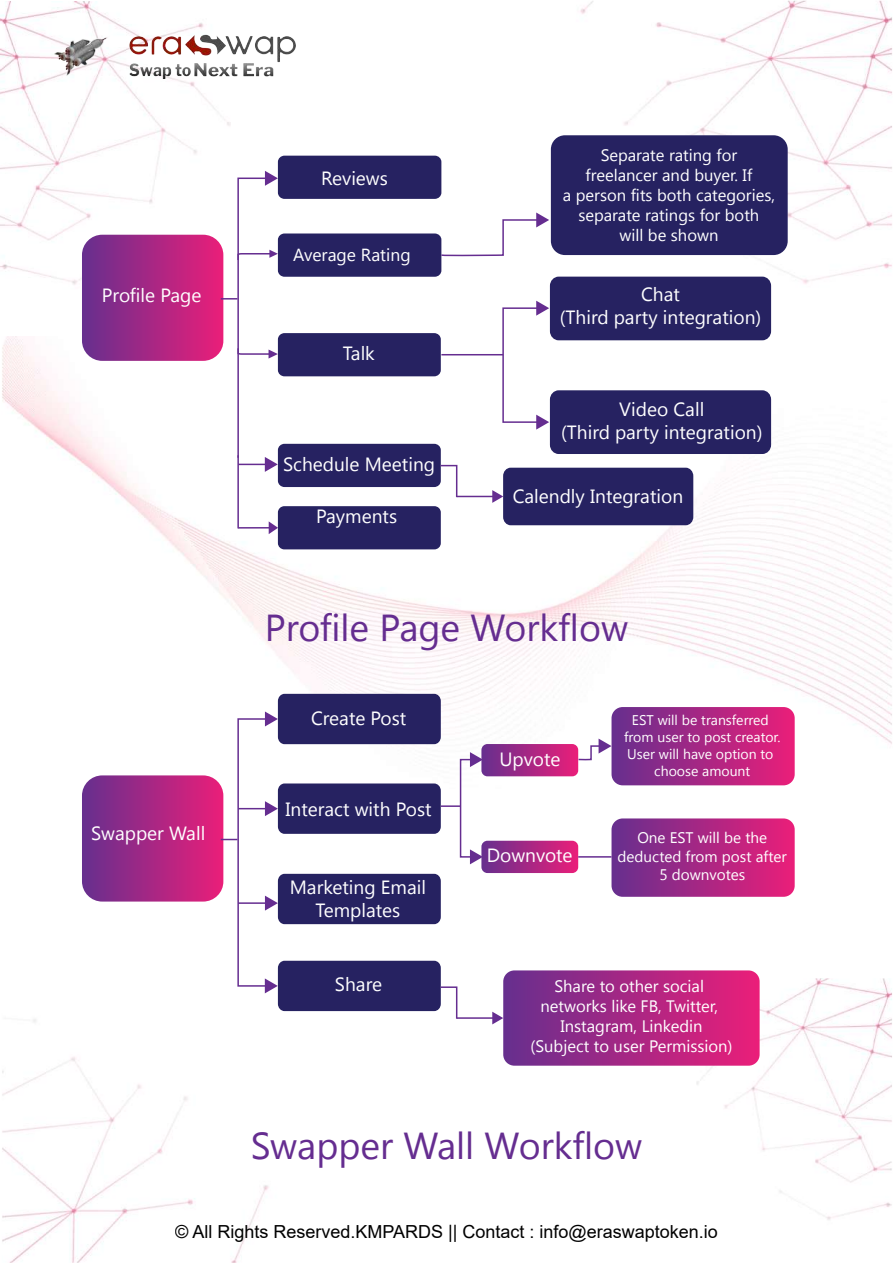
<style>
.page{position:relative;width:893px;height:1263px;background:#fff}
.page>*{position:absolute;margin:0;border:0;box-sizing:border-box;transform-origin:0 0}
.t1{font:37.5px "Gadugi";color:#652d90}
.t2{font:19.2px/23px "Gadugi";color:#fff;text-align:center}
.t3{font:18px "Arial";color:#000}
.t4{font:17.55px "Gadugi";color:#fff}
.t5{font:16.65px/20px "Gadugi";color:#fff;text-align:center}
.t6{font:15.3px/18.3px "Gadugi";color:#fff;text-align:center}
.t7{font:14.1px/16.8px "Gadugi";color:#fff;text-align:center}
</style>
<div class="page">
<img style="left:2px;top:0;width:890px;height:1263px">
<img style="left:0;top:2px;width:230px;height:334px">
<img style="left:696px;top:978px;width:196px;height:285px">
<img style="left:52px;top:34px;width:243px;height:45px">
<div style="left:278px;top:233px;width:163px;height:44px;background:#262261;border-radius:6px"></div>
<div style="left:278px;top:156px;width:163px;height:43px;background:#262261;border-radius:6px"></div>
<div style="left:278px;top:333px;width:163px;height:43px;background:#262261;border-radius:6px"></div>
<div style="left:278px;top:444px;width:163px;height:43px;background:#262261;border-radius:6px"></div>
<div style="left:278px;top:506px;width:163px;height:43px;background:#262261;border-radius:6px"></div>
<hr style="left:457px;top:496px;width:37px;height:1px;background:#652d90">
<svg style="left:492px;top:490px;width:11px;height:13px"></svg>
<svg style="left:439px;top:464px;width:19px;height:35px"></svg>
<div style="left:503px;top:468px;width:190px;height:57px;background:#262261;border-radius:8px"></div>
<div style="left:550px;top:390px;width:221px;height:64px;background:#262261;border-radius:9px"></div>
<div style="left:550px;top:277px;width:221px;height:63px;background:#262261;border-radius:9px"></div>
<hr style="left:238px;top:527px;width:32px;height:2px;background:#652d90">
<svg style="left:269px;top:521px;width:9px;height:13px"></svg>
<hr style="left:237px;top:455px;width:2px;height:73px;background:#652d90">
<svg style="left:82px;top:171px;width:196px;height:190px"></svg>
<hr style="left:237px;top:348px;width:2px;height:110px;background:#652d90">
<svg style="left:238px;top:457px;width:40px;height:15px"></svg>
<svg style="left:440px;top:212px;width:109px;height:45px"></svg>
<div style="left:502px;top:307px;width:37px;height:116px;border:2px solid #652d90"></div>
<svg style="left:536px;top:301px;width:13px;height:15px"></svg>
<svg style="left:536px;top:415px;width:13px;height:15px"></svg>
<hr style="left:441px;top:354px;width:62px;height:1px;background:#652d90">
<div style="left:551px;top:135px;width:237px;height:120px;background:#262261;border-radius:14px"></div>
<div style="left:278px;top:874px;width:163px;height:50px;background:#262261;border-radius:7px"></div>
<div style="left:278px;top:783px;width:163px;height:51px;background:#262261;border-radius:7px"></div>
<div style="left:278px;top:694px;width:163px;height:50px;background:#262261;border-radius:7px"></div>
<div style="left:278px;top:961px;width:163px;height:50px;background:#262261;border-radius:7px"></div>
<hr style="left:457px;top:1017px;width:37px;height:2px;background:#652d90">
<svg style="left:439px;top:986px;width:19px;height:34px"></svg>
<div style="left:460px;top:759px;width:13px;height:99px;border:2px solid #652d90"></div>
<hr style="left:441px;top:805px;width:20px;height:2px;background:#652d90">
<svg style="left:82px;top:711px;width:196px;height:282px"></svg>
<svg style="left:611px;top:818px;width:184px;height:79px;background:#a92b86"></svg>
<svg style="left:492px;top:970px;width:268px;height:96px;background:#ac328a"></svg>
<svg style="left:470px;top:707px;width:325px;height:78px"></svg>
<svg style="left:470px;top:841px;width:108px;height:32px;background:#ad398e"></svg>
<hr style="left:578px;top:856px;width:33px;height:2px;background:#652d90">
<p class="t2" style="left:102px;top:284px;width:101px">Profile Page</p>
<p class="t2" style="left:91px;top:822px;width:116px">Swapper Wall</p>
<p class="t2" style="left:321px;top:166px;width:68px">Reviews</p>
<p class="t4" style="left:293px;top:244px;width:119px">Average Rating</p>
<p class="t2" style="left:343px;top:342px;width:33px">Talk</p>
<p class="t2" style="left:283px;top:452px;width:154px">Schedule Meeting</p>
<p class="t2" style="left:316px;top:505px;width:82px">Payments</p>
<p class="t5" style="left:563px;top:145px;width:214px">Separate rating for freelancer and buyer. If<br>a person fits both categories, separate ratings for both<br>will be shown</p>
<p class="t2" style="left:560px;top:283px;width:203px">Chat<br>(Third party integration)</p>
<p class="t2" style="left:561px;top:398px;width:203px">Video Call<br>(Third party integration)</p>
<p class="t2" style="left:513px;top:484px;width:172px">Calendly Integration</p>
<h1 class="t1" style="left:265px;top:605px;width:365px">Profile Page Workflow</h1>
<p class="t2" style="left:311px;top:707px;width:97px">Create Post</p>
<p class="t2" style="left:286px;top:797px;width:148px">Interact with Post</p>
<p class="t2" style="left:290px;top:876px;width:138px">Marketing Email<br>Templates</p>
<p class="t2" style="left:335px;top:973px;width:49px">Share</p>
<p class="t2" style="left:499px;top:747px;width:62px">Upvote</p>
<p class="t2" style="left:487px;top:843px;width:87px">Downvote</p>
<p class="t7" style="left:624px;top:712px;width:158px">EST will be transferred from user to post creator.<br>User will have option to choose amount</p>
<p class="t6" style="left:618px;top:828px;width:171px">One EST will be the deducted from post after<br>5 downvotes</p>
<p class="t5" style="left:530px;top:976px;width:204px">Share to other social networks like FB, Twitter,<br>Instagram, Linkedin (Subject to user Permission)</p>
<h1 class="t1" style="left:251px;top:1123px;width:393px">Swapper Wall Workflow</h1>
<p class="t3" style="left:175px;top:1219px;width:544px">© All Rights Reserved.KMPARDS || Contact : info@eraswaptoken.io</p>
</div>
